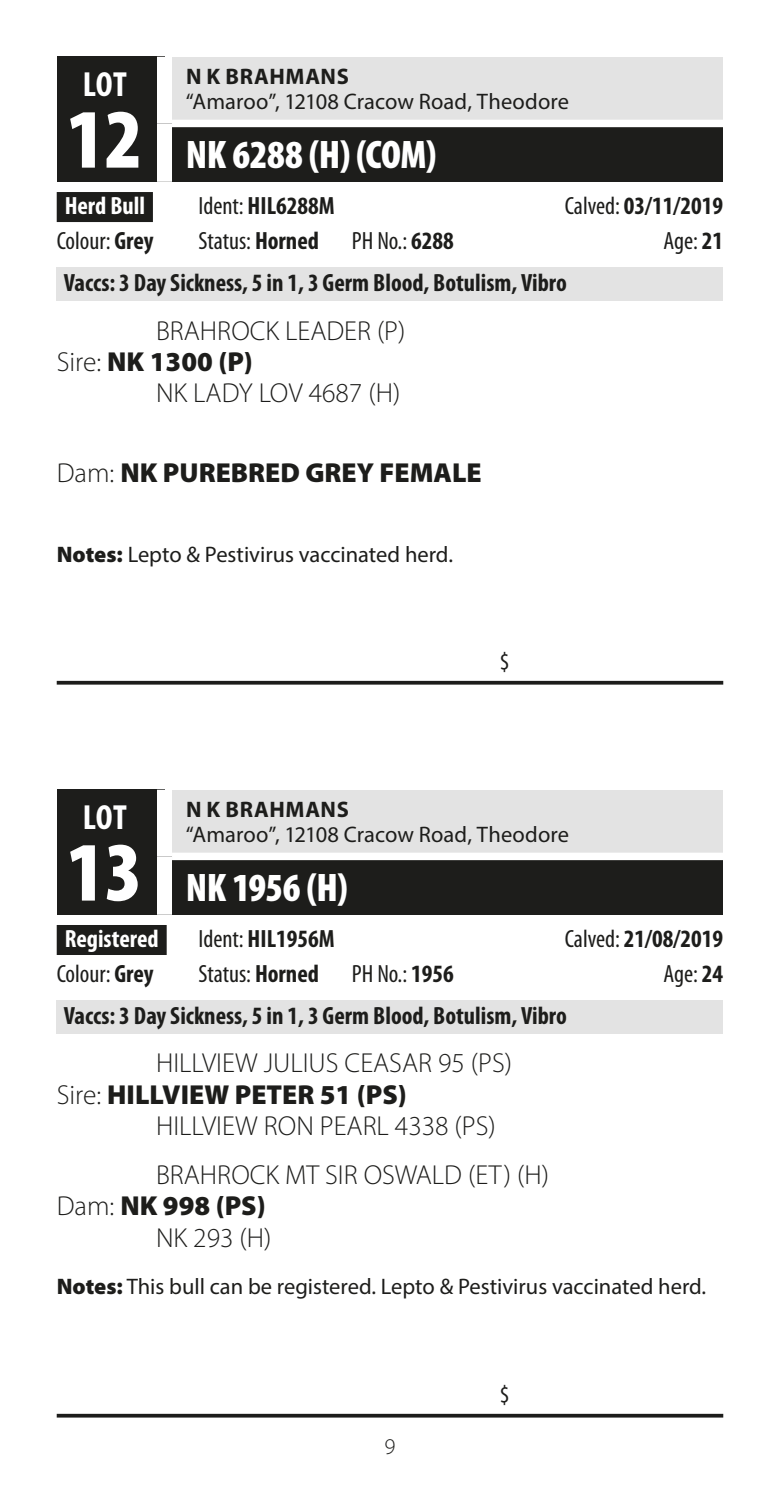
<style>
.page{position:relative;width:780px;height:1489px;background:#fff}
.page>*{position:absolute;margin:0;border:0;box-sizing:border-box;transform-origin:0 0}
.t1{font:900 condensed 85px "Myriad Pro";color:#fff}
.t2{font:900 condensed 40px "Myriad Pro";letter-spacing:-.01em;color:#fff}
.t3{font:700 condensed 35px "Myriad Pro";letter-spacing:.005em;color:#fff}
.t4{font:300 27.5px/31.2px "Myriad Pro";color:#1d1d1b}
.t5{font:900 27.5px "Myriad Pro";color:#1d1d1b}
.t6{font:700 condensed 25px "Myriad Pro";color:#1d1d1b}
.t7{font:condensed 25px "Myriad Pro";color:#1d1d1b}
.t8{font:700 condensed 25px "Myriad Pro";color:#fff}
.t9{font:22.5px "Myriad Pro";color:#1d1d1b}
.t10{font:700 22.5px "Myriad Pro";letter-spacing:.03em;color:#1d1d1b}
.t11{font:300 22.5px "Myriad Pro";color:#1d1d1b}
.s1{font-weight:400}
.s2{font-weight:700}
.s3{font-weight:900}
.s4{font-weight:300}
</style>
<div class="page">
<div style="left:57px;top:192px;width:96px;height:30px;background:#1d1d1b"></div>
<div style="left:57px;top:267px;width:666px;height:34px;background:#e3e3e3"></div>
<div style="left:57px;top:57px;width:107px;height:125px;background:#1d1d1b"></div>
<div style="left:164px;top:57px;width:559px;height:66px;background:#e3e3e3"></div>
<div style="left:164px;top:123px;width:559px;height:59px;background:#1d1d1b"></div>
<div style="left:157px;top:57px;width:15px;height:66px;background:#fff"></div>
<div style="left:157px;top:123px;width:15px;height:59px;background:#fff"></div>
<div style="left:172px;top:120px;width:551px;height:7px;background:#fff"></div>
<svg style="left:57px;top:680px;width:666px;height:4px;fill:#1d1d1b"></svg>
<div style="left:57px;top:924px;width:110px;height:30px;background:#1d1d1b"></div>
<div style="left:57px;top:999px;width:666px;height:34px;background:#e3e3e3"></div>
<div style="left:57px;top:789px;width:107px;height:125px;background:#1d1d1b"></div>
<div style="left:164px;top:789px;width:559px;height:67px;background:#e3e3e3"></div>
<div style="left:164px;top:856px;width:559px;height:58px;background:#1d1d1b"></div>
<div style="left:157px;top:789px;width:15px;height:67px;background:#fff"></div>
<div style="left:157px;top:856px;width:15px;height:58px;background:#fff"></div>
<div style="left:172px;top:852px;width:551px;height:8px;background:#fff"></div>
<svg style="left:57px;top:1413px;width:666px;height:4px;fill:#1d1d1b"></svg>
<p class="t3" style="left:83px;top:62px;width:46px">LOT</p>
<h1 class="t1" style="left:67px;top:85px;width:77px">12</h1>
<p class="t10" style="left:186px;top:62px;width:164px">N K BRAHMANS</p>
<p class="t9" style="left:186px;top:88px;width:385px">“Amaroo”, 12108 Cracow Road, Theodore</p>
<h2 class="t2" style="left:186px;top:129px;width:252px">NK 6288 (H) (COM)</h2>
<p class="t8" style="left:65px;top:190px;width:82px">Herd Bull</p>
<p class="t6" style="left:198px;top:190px;width:138px"><span class="s1">Ident:</span> HIL6288M</p>
<p class="t6" style="left:564px;top:190px;width:160px"><span class="s1">Calved:</span> 03/11/2019</p>
<p class="t7" style="left:57px;top:227px;width:98px">Colour: <span class="s2">Grey</span></p>
<p class="t7" style="left:198px;top:227px;width:122px">Status: <span class="s2">Horned</span></p>
<p class="t7" style="left:352px;top:227px;width:103px">PH No.: <span class="s2">6288</span></p>
<p class="t7" style="left:663px;top:227px;width:61px">Age: <span class="s2">21</span></p>
<p class="t6" style="left:64px;top:267px;width:504px">Vaccs: 3 Day Sickness, 5 in 1, 3 Germ Blood, Botulism, Vibro</p>
<p class="t4" style="left:57px;top:314px;width:350px;text-indent:99px">BRAHROCK LEADER (P)<br>Sire: <span class="s3">NK 1300 (P)</span></p>
<p class="t4" style="left:156px;top:377px;width:246px">NK LADY LOV 4687 (H)</p>
<p class="t5" style="left:57px;top:454px;width:426px"><span class="s4">Dam:</span> NK PUREBRED GREY FEMALE</p>
<p class="t9" style="left:57px;top:540px;width:398px"><span class="s3">Notes:</span> Lepto &amp; Pestivirus vaccinated herd.</p>
<p class="t7" style="left:500px;top:648px;width:11px">$</p>
<p class="t3" style="left:83px;top:795px;width:46px">LOT</p>
<h1 class="t1" style="left:67px;top:817px;width:77px">13</h1>
<p class="t10" style="left:186px;top:795px;width:164px">N K BRAHMANS</p>
<p class="t9" style="left:186px;top:820px;width:385px">“Amaroo”, 12108 Cracow Road, Theodore</p>
<h2 class="t2" style="left:186px;top:861px;width:163px">NK 1956 (H)</h2>
<p class="t8" style="left:65px;top:922px;width:95px">Registered</p>
<p class="t6" style="left:198px;top:922px;width:138px"><span class="s1">Ident:</span> HIL1956M</p>
<p class="t6" style="left:564px;top:922px;width:160px"><span class="s1">Calved:</span> 21/08/2019</p>
<p class="t7" style="left:57px;top:960px;width:98px">Colour: <span class="s2">Grey</span></p>
<p class="t7" style="left:198px;top:960px;width:122px">Status: <span class="s2">Horned</span></p>
<p class="t7" style="left:352px;top:960px;width:103px">PH No.: <span class="s2">1956</span></p>
<p class="t7" style="left:663px;top:960px;width:61px">Age: <span class="s2">24</span></p>
<p class="t6" style="left:64px;top:999px;width:504px">Vaccs: 3 Day Sickness, 5 in 1, 3 Germ Blood, Botulism, Vibro</p>
<p class="t4" style="left:57px;top:1047px;width:457px;text-indent:99px">HILLVIEW JULIUS CEASAR 95 (PS)<br>Sire: <span class="s3">HILLVIEW PETER 51 (PS)</span></p>
<p class="t4" style="left:156px;top:1100px;width:394px;line-height:49px">HILLVIEW RON PEARL 4338 (PS)<br>BRAHROCK MT SIR OSWALD (ET) (H)</p>
<p class="t4" style="left:57px;top:1190px;width:216px;text-align:right">Dam: <span class="s3">NK 998 (PS)<br></span>NK 293 (H)</p>
<p class="t9" style="left:57px;top:1272px;width:651px"><span class="s3">Notes:</span> This bull can be registered. Lepto &amp; Pestivirus vaccinated herd.</p>
<p class="t11" style="left:384px;top:1432px;width:12px">9</p>
<p class="t7" style="left:500px;top:1381px;width:11px">$</p>
</div>
